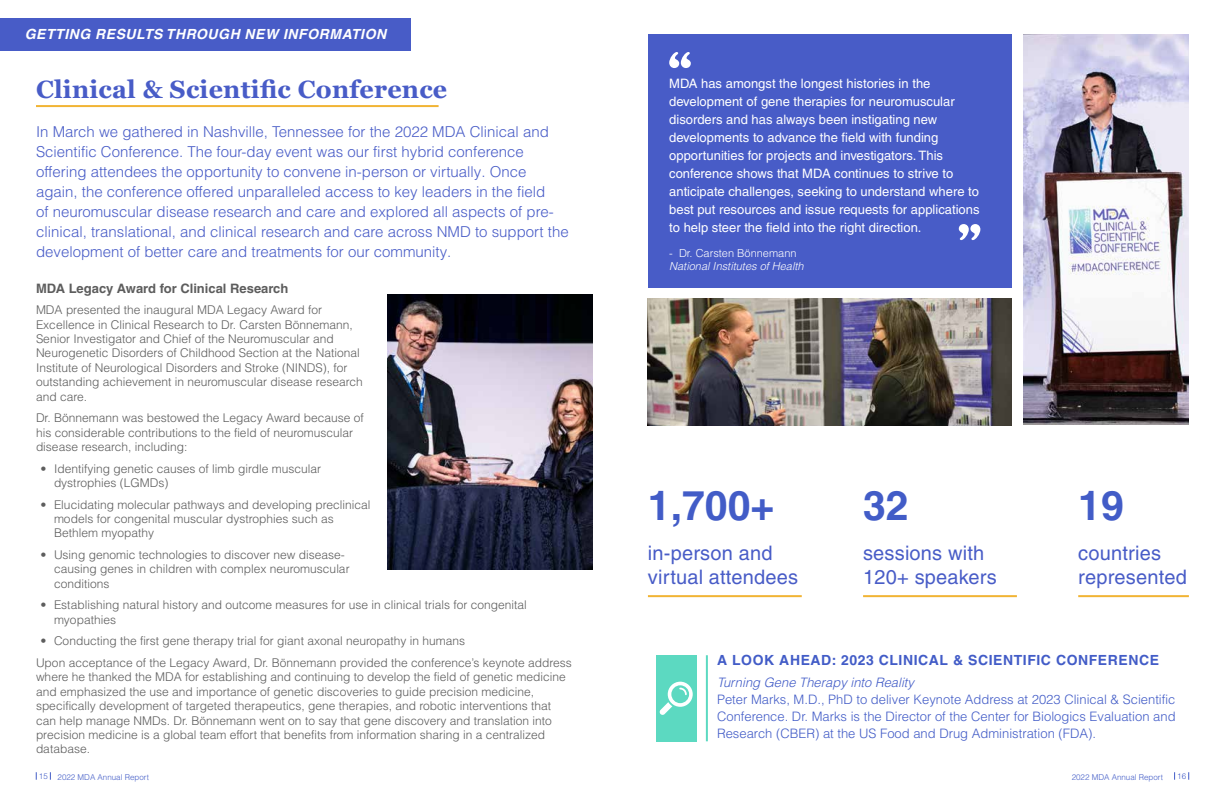
<style>
.page{position:relative;width:1224px;height:792px;background:#fff}
.page>*{position:absolute;margin:0;border:0;box-sizing:border-box;transform-origin:0 0}
.t1{font:700 41px "Helvetica LT Pro";color:#425cc7}
.t2{font:700 25px "Georgia";letter-spacing:.01em;color:#485cc7}
.t3{font:20px/24px "Helvetica LT Pro";letter-spacing:.01em;color:#485cc7}
.t4{font:300 15px/20px "Helvetica LT Pro";color:#485cc7}
.t5{font:700 14px "Helvetica LT Pro";letter-spacing:.04em;color:#425cc7}
.t6{font:italic 700 14px "Helvetica LT Pro";letter-spacing:.04em;color:#fff}
.t7{font:13px/18px "Helvetica LT Pro";color:#fff}
.t8{font:300 13px/17px "Helvetica LT Pro";color:#425cc7;text-align:justify}
.t9{font:700 13px "Helvetica LT Pro";color:#5d5d5d}
.t10{font:italic 300 13px "Helvetica LT Pro";color:#425cc7}
.t11{font:300 12px/14.4px "Helvetica LT Pro";color:#5d5d5d}
.t12{font:italic 300 11px "Helvetica LT Pro";color:#fff}
.t13{font:300 11px "Helvetica LT Pro";color:#fff}
.t14{font:300 8px "Helvetica LT Pro";color:#425cc7}
</style>
<div class="page">
<div style="left:0;top:18px;width:411px;height:33px;background:#485cc7"></div>
<hr style="left:36px;top:105px;width:403px;height:2px;background:#f1b434">
<hr style="left:706px;top:655px;width:2px;height:86px;background:#5cd9c1">
<div style="left:656px;top:655px;width:41px;height:86px;background:#5cd9c1"></div>
<svg style="left:659px;top:682px;width:34px;height:33px"></svg>
<img style="left:387px;top:294px;width:205px;height:276px">
<div style="left:648px;top:34px;width:364px;height:254px;background:#485cc7"></div>
<svg style="left:669px;top:52px;width:22px;height:16px"></svg>
<svg style="left:959px;top:224px;width:21px;height:16px"></svg>
<img style="left:648px;top:298px;width:364px;height:128px">
<img style="left:1024px;top:34px;width:165px;height:390px">
<hr style="left:648px;top:595px;width:154px;height:2px;background:#f1b434">
<hr style="left:863px;top:595px;width:154px;height:2px;background:#f1b434">
<hr style="left:1078px;top:595px;width:111px;height:2px;background:#f1b434">
<p class="t6" style="left:25px;top:26px;width:363px">GETTING RESULTS THROUGH NEW INFORMATION</p>
<h2 class="t2" style="left:36px;top:73px;width:413px">Clinical &amp; Scientific Conference</h2>
<p class="t4" style="left:36px;top:122px;width:534px">In March we gathered in Nashville, Tennessee for the 2022 MDA Clinical and Scientific Conference. The four-day event was our first hybrid conference offering attendees the opportunity to convene in-person or virtually. Once again, the conference offered unparalleled access to key leaders in the field<br>of neuromuscular disease research and care and explored all aspects of pre&shy;clinical, translational, and clinical research and care across NMD to support the development of better care and treatments for our community.</p>
<p class="t9" style="left:36px;top:280px;width:254px">MDA Legacy Award for Clinical Research</p>
<p class="t11" style="left:36px;top:303px;width:328px">MDA presented the inaugural MDA Legacy Award for Excellence in Clinical Research to Dr. Carsten Bönnemann, Senior Investigator and Chief of the Neuromuscular and Neurogenetic Disorders of Childhood Section at the National Institute of Neurological Disorders and Stroke (NINDS), for outstanding achievement in neuromuscular disease research and care.</p>
<p class="t11" style="left:36px;top:411px;width:329px">Dr. Bönnemann was bestowed the Legacy Award because of his considerable contributions to the field of neuromuscular disease research, including:</p>
<p class="t11" style="left:54px;top:461px;width:269px;text-indent:-14px">• Identifying genetic causes of limb girdle muscular dystrophies (LGMDs)</p>
<p class="t11" style="left:54px;top:497px;width:318px;text-indent:-14px">• Elucidating molecular pathways and developing preclinical models for congenital muscular dystrophies such as<br>Bethlem myopathy</p>
<p class="t11" style="left:54px;top:547px;width:297px;text-indent:-14px">• Using genomic technologies to discover new disease&shy;causing genes in children with complex neuromuscular conditions</p>
<p class="t11" style="left:54px;top:598px;width:474px;text-indent:-14px">• Establishing natural history and outcome measures for use in clinical trials for congenital myopathies</p>
<p class="t11" style="left:36px;top:630px;width:537px;line-height:21.6px;text-indent:4px">• Conducting the first gene therapy trial for giant axonal neuropathy in humans<br>Upon acceptance of the Legacy Award, Dr. Bönnemann provided the conference’s keynote address</p>
<p class="t11" style="left:36px;top:670px;width:531px">where he thanked the MDA for establishing and continuing to develop the field of genetic medicine and emphasized the use and importance of genetic discoveries to guide precision medicine, specifically development of targeted therapeutics, gene therapies, and robotic interventions that can help manage NMDs. Dr. Bönnemann went on to say that gene discovery and translation into precision medicine is a global team effort that benefits from information sharing in a centralized database.</p>
<p class="t7" style="left:669px;top:75px;width:312px">MDA has amongst the longest histories in the development of gene therapies for neuromuscular disorders and has always been instigating new developments to advance the field with funding opportunities for projects and investigators. This conference shows that MDA continues to strive to anticipate challenges, seeking to understand where to best put resources and issue requests for applications to help steer the field into the right direction.</p>
<p class="t13" style="left:669px;top:246px;width:129px">- Dr. Carsten Bönnemann</p>
<p class="t12" style="left:669px;top:260px;width:136px">National Institutes of Health</p>
<h1 class="t1" style="left:648px;top:481px;width:128px">1,700+</h1>
<h3 class="t3" style="left:648px;top:541px;width:152px">in-person and virtual attendees</h3>
<h1 class="t1" style="left:863px;top:481px;width:47px">32</h1>
<h3 class="t3" style="left:863px;top:541px;width:135px">sessions with<br>120+ speakers</h3>
<h1 class="t1" style="left:1078px;top:481px;width:47px">19</h1>
<h3 class="t3" style="left:1078px;top:541px;width:110px">countries represented</h3>
<p class="t5" style="left:717px;top:652px;width:444px">A LOOK AHEAD: 2023 CLINICAL &amp; SCIENTIFIC CONFERENCE</p>
<p class="t10" style="left:717px;top:674px;width:199px">Turning Gene Therapy into Reality</p>
<p class="t8" style="left:717px;top:691px;width:460px">Peter Marks, M.D., PhD to deliver Keynote Address at 2023 Clinical &amp; Scientific Conference. Dr. Marks is the Director of the Center for Biologics Evaluation and Research (CBER) at the US Food and Drug Administration (FDA).</p>
<p class="t14" style="left:39px;top:772px;width:112px">15 2022 MDA Annual Report</p>
<p class="t14" style="left:1072px;top:772px;width:93px">2022 MDA Annual Report</p>
<p class="t14" style="left:1177px;top:771px;width:11px">16</p>
</div>
